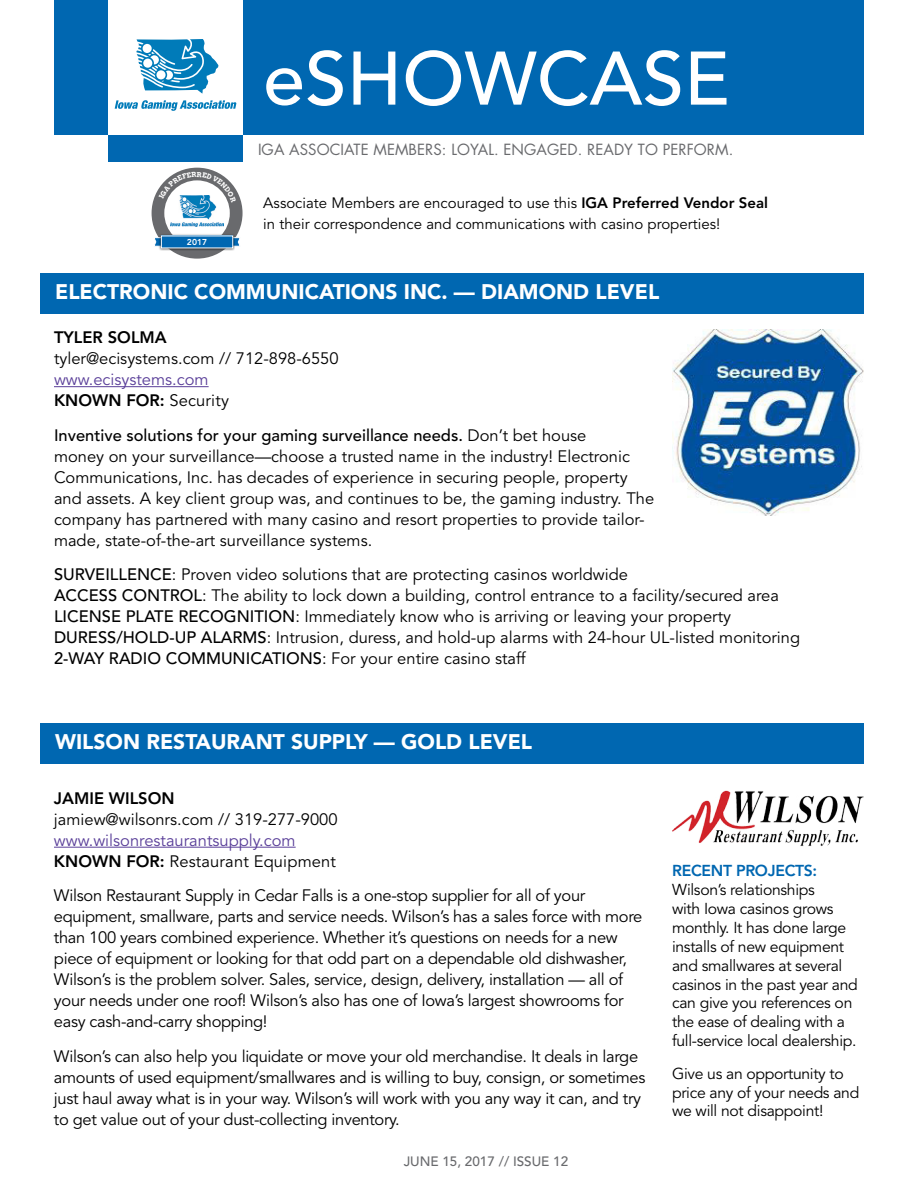
<style>
.page{position:relative;width:918px;height:1188px;background:#fff}
.page>*{position:absolute;margin:0;border:0;box-sizing:border-box;transform-origin:0 0}
.t1{font:500 75px "Avenir";color:#fff}
.t2{font:900 21px "Avenir";color:#fff}
.t3{font:16.5px/21px "Avenir";color:#000}
.t4{font:16.5px/21px "Avenir";letter-spacing:-.02em;color:#000}
.t5{font:16.5px/21px "Avenir";color:#5a3f99}
.t6{font:800 16.5px "Avenir";color:#000}
.t7{font:15.75px/18.9px "Avenir";letter-spacing:-.02em;color:#000}
.t8{font:800 15.75px "Avenir";letter-spacing:-.02em;color:#0067b1}
.t9{font:15px/21px "Avenir";color:#000}
.t10{font:15px "Futura";letter-spacing:.005em;color:#696a6d}
.t11{font:500 13.5px "Avenir";color:#696a6d}
.t12{font:800 8.55px "Avenir";color:#fff}
.s1{font-weight:800}
.s2{font-weight:800;color:#000}
.s3{color:#000}
.s4{font-weight:500}
</style>
<div class="page">
<div style="left:54px;top:0;width:810px;height:135px;background:#0067b1"></div>
<div style="left:108px;top:0;width:135px;height:162px;background:#fff"></div>
<svg style="left:115px;top:100px;width:121px;height:11px"></svg>
<svg style="left:136px;top:39px;width:83px;height:55px"></svg>
<div style="left:108px;top:135px;width:135px;height:27px;background:#0067b1"></div>
<div style="left:41px;top:273px;width:823px;height:41px;background:#0067b1"></div>
<div style="left:41px;top:723px;width:823px;height:41px;background:#0067b1"></div>
<div style="left:152px;top:168px;width:91px;height:91px;background:#696a6d;border-radius:50%"></div>
<div style="left:164px;top:180px;width:66px;height:66px;background:#fff;border-radius:50%"></div>
<img style="left:171px;top:202px;width:53px;height:25px">
<svg style="left:235px;top:237px;width:5px;height:10px"></svg>
<svg style="left:154px;top:237px;width:5px;height:10px"></svg>
<div style="left:159px;top:233px;width:76px;height:18px;background:#000;opacity:.75"></div>
<div style="left:161px;top:236px;width:72px;height:12px;background:#0067b1"></div>
<hr style="left:54px;top:386px;width:155px;height:1px;background:#5a3f99">
<img style="left:672px;top:330px;width:192px;height:186px">
<hr style="left:54px;top:847px;width:242px;height:1px;background:#5a3f99">
<img style="left:672px;top:791px;width:192px;height:55px">
<svg style="left:159px;top:172px;width:77px;height:30px"></svg>
<h1 class="t1" style="left:263px;top:35px;width:468px">ESHOWCASE</h1>
<p class="t10" style="left:258px;top:140px;width:279px">IGA ASSOCIATE MEMBERS: LOYAL. ENGAG</p>
<p class="t10" style="left:559px;top:140px;width:175px">ED. READY TO PERFORM.</p>
<p class="t12" style="left:187px;top:237px;width:22px">2017</p>
<p class="t9" style="left:263px;top:193px;width:506px">Associate Members are encouraged to use this <span class="s1">IGA PREFERRED VENDOR SEAL </span>in their correspondence and communications with casino properties!</p>
<p class="t2" style="left:55px;top:279px;width:606px">ELECTRONIC COMMUNICATIONS INC. — DIAMOND LEVEL</p>
<p class="t6" style="left:54px;top:328px;width:111px">TYLER SOLMA</p>
<p class="t3" style="left:54px;top:348px;width:286px">tyler@ecisystems.com // 712-898-6550</p>
<p class="t5" style="left:54px;top:369px;width:176px">www.ecisystems.com<br><span class="s2">KNOWN FOR:</span> <span class="s3">Security</span></p>
<p class="t3" style="left:54px;top:425px;width:602px"><span class="s4">INVENTIVE SOLUTIONS FOR YOUR GAMING SURVEILLANCE NEEDS.</span> Don’t bet house<br>money on your surveillance—choose a trusted name in the industry! Electronic Communications, Inc. has decades of experience in securing people, property and assets. A key client group was, and continues to be, the gaming industry. The company has partnered with many casino and resort properties to provide tailor&shy;made, state-of-the-art surveillance systems.</p>
<p class="t3" style="left:54px;top:564px;width:748px"><span class="s4">SURVEI LLENCE</span>: Proven video solutions that are protecting casinos worldwide<br><span class="s4">ACCESS CONTROL</span>: The ability to lock down a building, control entrance to a facility/secured area <span class="s4">LICENSE PLATE RECOGNITION</span>: Immediately know who is arriving or leaving your property <span class="s4">DURESS/HOLD-UP ALARMS</span>: Intrusion, duress, and hold-up alarms with 24-hour UL-listed monitoring <span class="s4">2-WAY RADI</span></p>
<p class="t3" style="left:147px;top:648px;width:380px"><span class="s4">O COMMUNICATIONS</span>: For your entire casino staff</p>
<p class="t2" style="left:55px;top:729px;width:479px">WILSON RESTAURANT SUPPLY — GOLD LEVEL</p>
<p class="t6" style="left:54px;top:788px;width:122px">JAMIE WI LSON</p>
<p class="t3" style="left:54px;top:809px;width:285px">jamiew@wilsonrs.com // 319-277-9000</p>
<p class="t5" style="left:54px;top:830px;width:284px">www.wilsonrestaurantsupply.com<br><span class="s2">KNOWN FOR:</span> <span class="s3">Restaurant Equipment</span></p>
<p class="t4" style="left:54px;top:885px;width:590px">Wilson Restaurant Supply in Cedar Falls is a one-stop supplier for all of your equipment, smallware, parts and service needs. Wilson’s has a sales force with more than 100 years combined experience. Whether it’s questions on needs for a new piece of equipment or looking for that odd part on a dependable old dishwasher, Wilson’s is the problem solver. Sales, service, design, delivery, installation — all of your needs under one roof! Wilson’s also has one of Iowa’s largest showrooms for easy cash-and-carry shopping!</p>
<p class="t4" style="left:54px;top:1046px;width:593px">Wilson’s can also help you liquidate or move your old merchandise. It deals in large amounts of used equipment/smallwares and is willing to buy, consign, or sometimes just haul away what is in your way. Wilson’s will work with you any way it can, and try to get value out of your dust-collecting inventory.</p>
<p class="t11" style="left:404px;top:1154px;width:166px">JUNE 15, 2017 // ISSUE 12</p>
<p class="t8" style="left:672px;top:861px;width:147px">RECENT PROJECTS :</p>
<p class="t7" style="left:672px;top:881px;width:187px">Wilson’s relationships<br>with Iowa casinos grows monthly. It has done large installs of new equipment and smallwares at several casinos in the past year and can give you references on the ease of dealing with a full-service local dealership.</p>
<p class="t7" style="left:672px;top:1064px;width:189px">Give us an opportunity to price any of your needs and we will not disappoint!</p>
</div>
